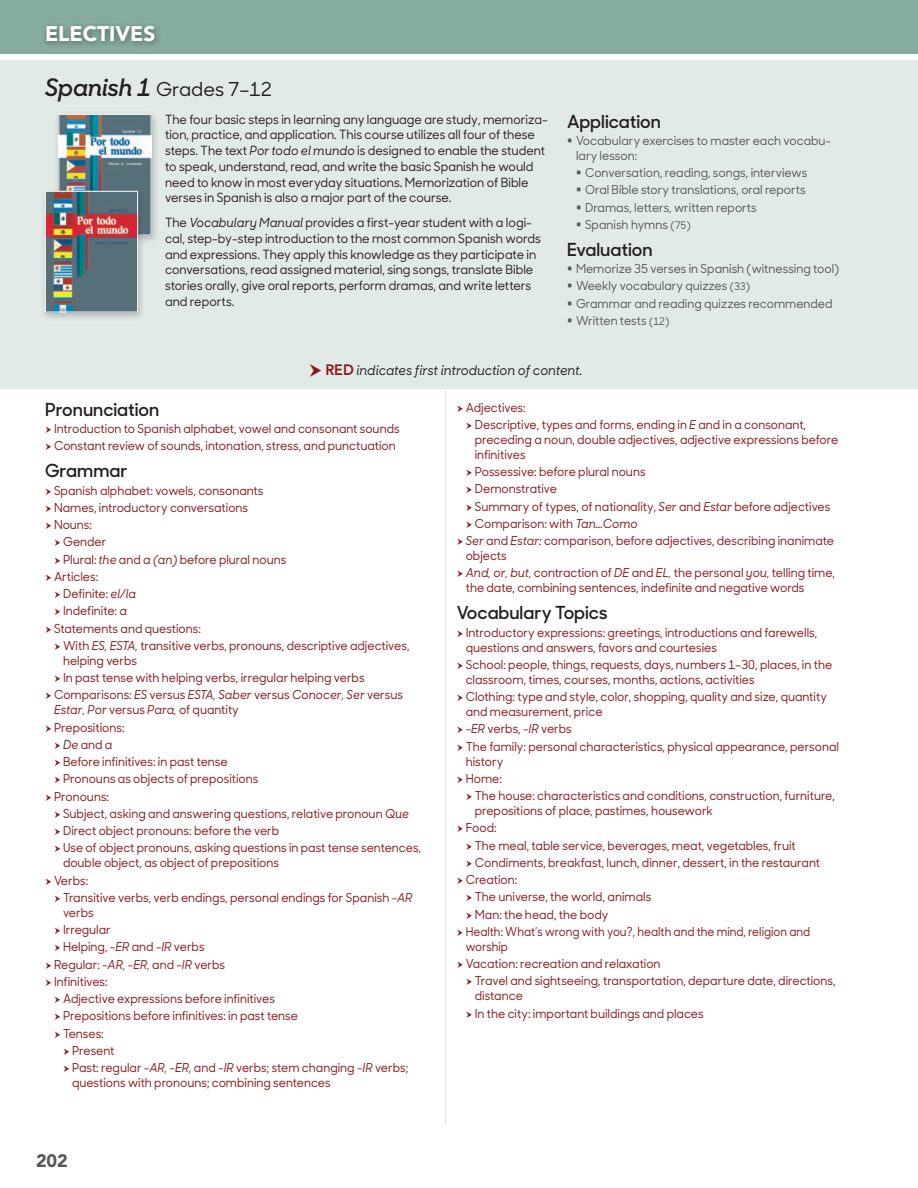
<style>
.page{position:relative;width:918px;height:1188px;background:#fff}
.page>*{position:absolute;margin:0;border:0;box-sizing:border-box;transform-origin:0 0}
.t1{font:900 21px "Avenir";color:#fff}
.SS_Subjects_Subheads{font:500 19.2px "Sharp Sans No 1";color:#231f20}
.SS_Subhead_under_ite{font:600 18px "Sharp Sans No 1";color:#231f20}
.t2{font:900 18px "Avenir";color:#57585a}
.SS_Introduction_to_c{font:italic 500 13.5px "Sharp Sans No 1";color:#231f20;scale:.95 1}
.SS_Opening_Paragraph{font:500 12.75px/15.8px "Sharp Sans No 1";color:#231f20;scale:.95 1}
.t3{font:500 12.3px/15px "Sharp Sans No 1";color:#88181b;scale:.95 1}
.t4{font:500 12.3px/15px "Sharp Sans No 1";color:#57585a;scale:.95 1}
.t5{font:500 12.3px/15px "Sharp Sans No 1";color:#88181b;scale:.91 1}
.t6{font:italic 500 12.3px "Sharp Sans No 1";color:#88181b;scale:.95 1}
.s1{font-weight:600;font-style:italic;font-size:24px}
.s2{font-style:italic}
.s3{font-size:10.5px}
.s4{font-family:"Avenir";font-weight:800;font-style:normal;font-size:15px;color:#88181b}
.s5{font-style:normal}
</style>
<div class="page">
<hr style="left:445px;top:102px;width:1px;height:1023px;background:#e2eae7">
<div style="left:0;top:0;width:918px;height:54px;background:#86ac9f"></div>
<div style="left:42px;top:21px;width:121px;height:28px;background:#231f20;opacity:.5"></div>
<div style="left:0;top:60px;width:918px;height:329px;background:#e2eae7"></div>
<div style="left:54px;top:110px;width:105px;height:135px;background:#231f20;opacity:.25"></div>
<img style="left:60px;top:116px;width:90px;height:118px">
<div style="left:58px;top:114px;width:94px;height:122px;border:1px solid #fff"></div>
<div style="left:40px;top:187px;width:106px;height:135px;background:#231f20;opacity:.25"></div>
<img style="left:47px;top:193px;width:89px;height:117px">
<div style="left:45px;top:191px;width:93px;height:121px;border:1px solid #fff"></div>
<h1 class="t1" style="left:45px;top:20px;width:112px">ELECTIVES</h1>
<p class="SS_Subjects_Subheads" style="left:45px;top:75px;width:228px"><span class="s1">Spanish 1</span> Grades 7–12</p>
<p class="SS_Opening_Paragraph" style="left:165px;top:111px;width:404px">The four basic steps in learning any language are study, memoriza&shy;tion, practice, and application. This course utilizes all four of these steps. The text <span class="s2">Por todo el mundo</span> is designed to enable the student to speak, understand, read, and write the basic Spanish he would need to know in most everyday situations. Memorization of Bible verses in Spanish is also a major part of the course.</p>
<p class="SS_Opening_Paragraph" style="left:165px;top:214px;width:397px">The <span class="s2">Vocabulary Manual</span> provides a first-year student with a logi&shy;cal, step-by-step introduction to the most common Spanish words and expressions. They apply this knowledge as they participate in conversations, read assigned material, sing songs, translate Bible stories orally, give oral reports, perform dramas, and write letters and reports.</p>
<p class="SS_Subhead_under_ite" style="left:567px;top:107px;width:95px">Application</p>
<p class="t4" style="left:576px;top:132px;width:270px">Vocabulary exercises to master each vocabu&shy;lary lesson:</p>
<p class="t4" style="left:585px;top:165px;width:235px">Conversation, reading, songs, interviews</p>
<p class="t4" style="left:585px;top:182px;width:234px">Oral Bible story translations, oral reports</p>
<p class="t4" style="left:585px;top:199px;width:182px">Dramas, letters, written reports</p>
<p class="t4" style="left:585px;top:216px;width:113px">Spanish hymns <span class="s3">(75)</span></p>
<p class="SS_Subhead_under_ite" style="left:567px;top:235px;width:87px">Evaluation</p>
<p class="t4" style="left:576px;top:261px;width:279px">Memorize 35 verses in Spanish (witnessing tool)</p>
<p class="t4" style="left:576px;top:278px;width:185px">Weekly vocabulary quizzes <span class="s3">(33)</span></p>
<p class="t4" style="left:576px;top:295px;width:272px">Grammar and reading quizzes recommended</p>
<p class="t4" style="left:576px;top:312px;width:100px">Written tests <span class="s3">(12)</span></p>
<p class="SS_Introduction_to_c" style="left:325px;top:361px;width:272px"><span class="s4">RED</span> indicates first introduction of content.</p>
<p class="SS_Subhead_under_ite" style="left:45px;top:395px;width:116px">Pronunciation</p>
<p class="t3" style="left:54px;top:421px;width:365px">Introduction to Spanish alphabet, vowel and consonant sounds</p>
<p class="t3" style="left:54px;top:438px;width:361px">Constant review of sounds, intonation, stress, and punctuation</p>
<p class="SS_Subhead_under_ite" style="left:45px;top:457px;width:84px">Grammar</p>
<p class="t3" style="left:54px;top:482px;width:222px">Spanish alphabet: vowels, consonants</p>
<p class="t3" style="left:54px;top:499px;width:206px">Names, introductory conversations</p>
<p class="t3" style="left:54px;top:517px;width:42px">Nouns:</p>
<p class="t3" style="left:63px;top:534px;width:47px">Gender</p>
<p class="t3" style="left:63px;top:551px;width:237px">Plural: <span class="s2">the</span> and <span class="s2">a (an)</span> before plural nouns</p>
<p class="t3" style="left:54px;top:568px;width:48px">Articles:</p>
<p class="t3" style="left:63px;top:586px;width:79px">Definite: <span class="s2">el/la</span></p>
<p class="t3" style="left:63px;top:603px;width:69px">Indefinite: <span class="s2">a</span></p>
<p class="t3" style="left:54px;top:620px;width:156px">Statements and questions:</p>
<p class="t3" style="left:63px;top:637px;width:366px">With <span class="s2">ES, ESTA,</span> transitive verbs, pronouns, descriptive adjectives, helping verbs</p>
<p class="t3" style="left:63px;top:670px;width:319px">In past tense with helping verbs, irregular helping verbs</p>
<p class="t3" style="left:54px;top:687px;width:369px">Comparisons: <span class="s2">ES</span> versus <span class="s2">ESTA, Saber</span> versus <span class="s2">Conocer, Ser</span> versus<br><span class="s2">Estar, Por</span> versus <span class="s2">Para,</span> of quantity</p>
<p class="t3" style="left:54px;top:719px;width:76px">Prepositions:</p>
<p class="t6" style="left:63px;top:735px;width:54px">De <span class="s5">and</span> a</p>
<p class="t3" style="left:63px;top:754px;width:175px">Before infinitives: in past tense</p>
<p class="t3" style="left:63px;top:771px;width:207px">Pronouns as objects of prepositions</p>
<p class="t3" style="left:54px;top:788px;width:60px">Pronouns:</p>
<p class="t3" style="left:63px;top:805px;width:366px">Subject, asking and answering questions, relative pronoun <span class="s2">Que</span></p>
<p class="t3" style="left:63px;top:823px;width:229px">Direct object pronouns: before the verb</p>
<p class="t3" style="left:63px;top:840px;width:378px">Use of object pronouns, asking questions in past tense sentences, double object, as object of prepositions</p>
<p class="t3" style="left:54px;top:872px;width:38px">Verbs:</p>
<p class="t3" style="left:63px;top:889px;width:370px">Transitive verbs, verb endings, personal endings for Spanish <span class="s2">-AR </span>verbs</p>
<p class="t3" style="left:63px;top:922px;width:52px">Irregular</p>
<p class="t3" style="left:63px;top:939px;width:151px">Helping, <span class="s2">-ER</span> and <span class="s2">-IR</span> verbs</p>
<p class="t3" style="left:54px;top:956px;width:182px">Regular: <span class="s2">-AR, -ER,</span> and <span class="s2">-IR</span> verbs</p>
<p class="t3" style="left:54px;top:973px;width:58px">Infinitives:</p>
<p class="t3" style="left:63px;top:991px;width:225px">Adjective expressions before infinitives</p>
<p class="t3" style="left:63px;top:1008px;width:249px">Prepositions before infinitives: in past tense</p>
<p class="t3" style="left:63px;top:1025px;width:44px">Tenses:</p>
<p class="t3" style="left:72px;top:1042px;width:46px">Present</p>
<p class="t3" style="left:72px;top:1060px;width:355px">Past: regular <span class="s2">-AR, -ER,</span> and <span class="s2">-IR</span> verbs; stem changing <span class="s2">-IR</span> verbs; questions with pronouns; combining sentences</p>
<h3 class="t2" style="left:36px;top:1150px;width:33px">202</h3>
<p class="t3" style="left:466px;top:399px;width:65px">Adjectives:</p>
<p class="t3" style="left:475px;top:416px;width:384px">Descriptive, types and forms, ending in <span class="s2">E</span> and in a consonant, preceding a noun, double adjectives, adjective expressions before infinitives</p>
<p class="t3" style="left:475px;top:464px;width:181px">Possessive: before plural nouns</p>
<p class="t3" style="left:475px;top:481px;width:88px">Demonstrative</p>
<p class="t3" style="left:475px;top:498px;width:376px">Summary of types, of nationality, <span class="s2">Ser</span> and <span class="s2">Estar</span> before adjectives</p>
<p class="t3" style="left:475px;top:515px;width:173px">Comparison: with <span class="s2">Tan…Como</span></p>
<p class="t3" style="left:466px;top:533px;width:389px"><span class="s2">Ser</span> and <span class="s2">Estar:</span> comparison, before adjectives, describing inanimate objects</p>
<p class="t3" style="left:466px;top:565px;width:390px"><span class="s2">And, or, but,</span> contraction of <span class="s2">DE</span> and <span class="s2">EL,</span> the personal <span class="s2">you,</span> telling time, the date, combining sentences, indefinite and negative words</p>
<p class="SS_Subhead_under_ite" style="left:457px;top:599px;width:152px">Vocabulary Topics</p>
<p class="t3" style="left:466px;top:624px;width:372px">Introductory expressions: greetings, introductions and farewells, questions and answers, favors and courtesies</p>
<p class="t3" style="left:466px;top:656px;width:387px">School: people, things, requests, days, numbers 1–30, places, in the classroom, times, courses, months, actions, activities</p>
<p class="t3" style="left:466px;top:689px;width:382px">Clothing: type and style, color, shopping, quality and size, quantity and measurement, price</p>
<p class="t3" style="left:466px;top:721px;width:113px"><span class="s2">-ER</span> verbs, <span class="s2">-IR</span> verbs</p>
<p class="t3" style="left:466px;top:738px;width:394px">The family: personal characteristics, physical appearance, personal history</p>
<p class="t3" style="left:466px;top:770px;width:40px">Home:</p>
<p class="t3" style="left:475px;top:788px;width:381px">The house: characteristics and conditions, construction, furniture, prepositions of place, pastimes, housework</p>
<p class="t3" style="left:466px;top:820px;width:34px">Food:</p>
<p class="t3" style="left:475px;top:837px;width:340px">The meal, table service, beverages, meat, vegetables, fruit</p>
<p class="t3" style="left:475px;top:854px;width:365px">Condiments, breakfast, lunch, dinner, dessert, in the restaurant</p>
<p class="t3" style="left:466px;top:872px;width:56px">Creation:</p>
<p class="t3" style="left:475px;top:889px;width:187px">The universe, the world, animals</p>
<p class="t3" style="left:475px;top:906px;width:142px">Man: the head, the body</p>
<p class="t5" style="left:466px;top:923px;width:380px">Health: What’s wrong with you?, health and the mind, religion and worship</p>
<p class="t3" style="left:466px;top:956px;width:207px">Vacation: recreation and relaxation</p>
<p class="t3" style="left:475px;top:973px;width:381px">Travel and sightseeing, transportation, departure date, directions, distance</p>
<p class="t3" style="left:475px;top:1005px;width:243px">In the city: important buildings and places</p>
</div>
